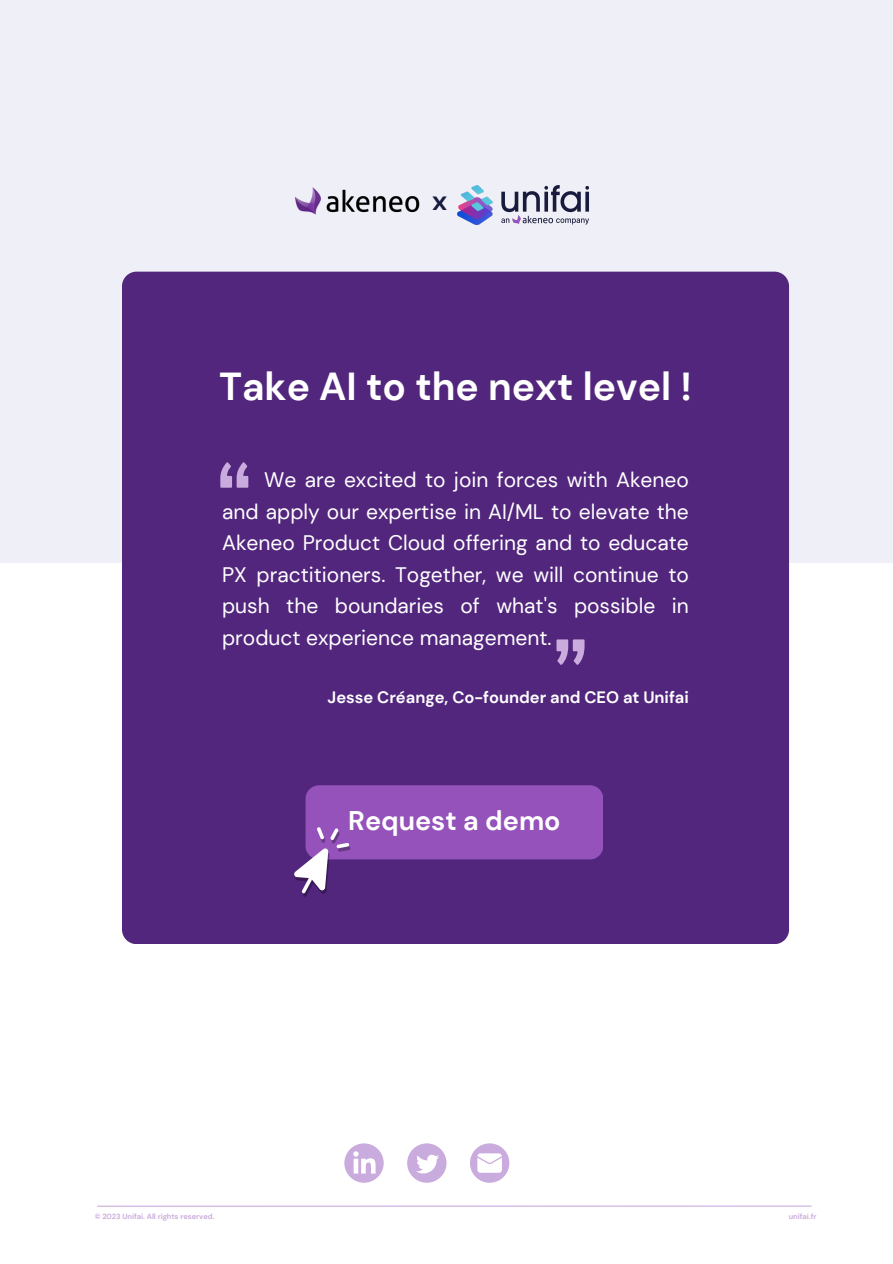
<style>
.page{position:relative;width:893px;height:1264px;background:#fff}
.page>*{position:absolute;margin:0;border:0;box-sizing:border-box;transform-origin:0 0}
.t1{font:700 39px "DM Sans";color:#fff}
.t2{font:700 27px "DM Sans";color:#fff}
.t3{font:700 27px "DM Sans";color:#191b3e}
.t4{font:21px/31.5px "DM Sans";color:#fff;text-align:justify}
.t5{font:700 16.5px "DM Sans";color:#fff}
.t6{font:700 7.5px "DM Sans";color:#caabdd}
</style>
<div class="page">
<div style="left:0;top:0;width:892px;height:562px;background:#efeff8"></div>
<div style="left:122px;top:272px;width:667px;height:672px;background:#52267d;border-radius:15px"></div>
<svg style="left:470px;top:1143px;width:39px;height:39px"></svg>
<svg style="left:344px;top:1143px;width:39px;height:39px"></svg>
<svg style="left:407px;top:1143px;width:39px;height:39px"></svg>
<div style="left:305px;top:785px;width:298px;height:74px;background:#9452ba;border-radius:13px"></div>
<svg style="left:294px;top:817px;width:70px;height:80px"></svg>
<hr style="left:97px;top:1205px;width:714px;height:1px;background:#caabdd">
<img style="left:457px;top:186px;width:132px;height:38px">
<img style="left:295px;top:187px;width:125px;height:28px">
<svg style="left:220px;top:462px;width:28px;height:25px"></svg>
<svg style="left:556px;top:639px;width:28px;height:26px"></svg>
<p class="t3" style="left:432px;top:183px;width:17px">x</p>
<p class="t1" style="left:219px;top:362px;width:474px">Take AI to the next level !</p>
<p class="t4" style="left:222px;top:464px;width:468px;text-indent:42px">We are excited to join forces with Akeneo and apply our expertise in AI/ML to elevate the Akeneo Product Cloud offering and to educate PX practitioners. Together, we will continue to push the boundaries of what's possible in product experience management.</p>
<p class="t5" style="left:327px;top:687px;width:363px">Jesse Créange, Co-founder and CEO at Unifai</p>
<p class="t2" style="left:348px;top:803px;width:214px">Request a demo</p>
<p class="t6" style="left:95px;top:1211px;width:121px">© 2023 Unifai. All rights reserved.</p>
<p class="t6" style="left:788px;top:1211px;width:29px">unifai.fr</p>
</div>
